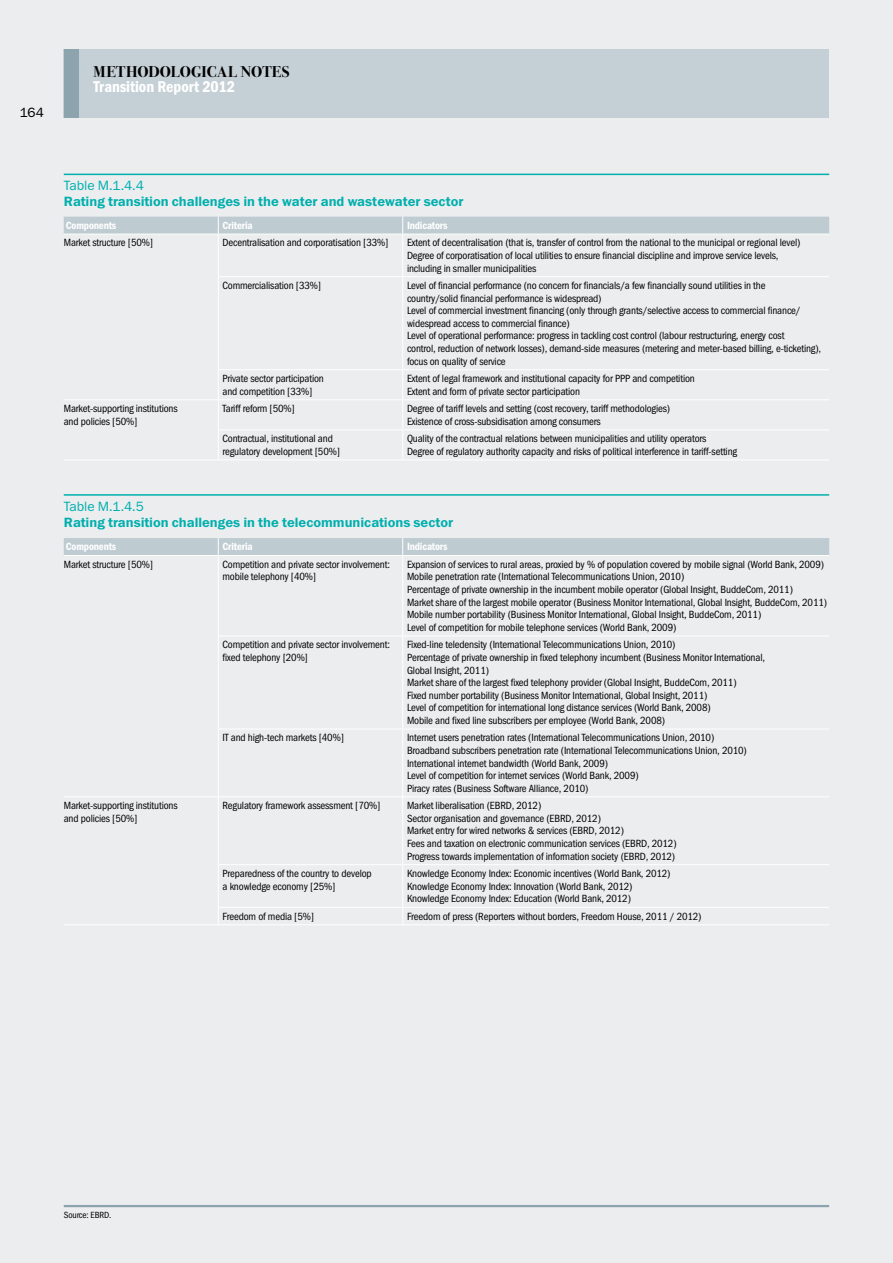
<style>
.page{position:relative;width:893px;height:1263px;background:#ebedef}
.page>*{position:absolute;margin:0;border:0;box-sizing:border-box;transform-origin:0 0}
.t1{font:15.75px "Franklin Gothic Demi Cond ITC";letter-spacing:-.005em;color:#fff}
.t2{font:700 15.75px "Bodoni Sev ITC";letter-spacing:.005em;color:#000}
.t3{font:13.5px "Franklin Gothic Demi ITC";color:#00afad}
.t4{font:13.5px "Franklin Gothic Book ITC";color:#00afad}
.t5{font:13.5px "Franklin Gothic Book ITC";color:#000}
.t6{font:10.5px/12.6px "Franklin Gothic Book Cond ITC";letter-spacing:-.015em;color:#000}
.t7{font:10.5px "Franklin Gothic Demi Cond ITC";letter-spacing:-.015em;color:#fff}
.t8{font:9px "Franklin Gothic Book Cond ITC";letter-spacing:-.015em;color:#000}
</style>
<div class="page">
<hr style="left:64px;top:1205px;width:765px;height:2px;background:#8da3ad">
<div style="left:64px;top:49px;width:765px;height:69px;background:#c5d0d6"></div>
<div style="left:64px;top:49px;width:15px;height:69px;background:#8da3ad"></div>
<hr style="left:64px;top:174px;width:765px;height:1px;background:#00afad">
<hr style="left:64px;top:234px;width:154px;height:1px;background:#fff">
<hr style="left:218px;top:234px;width:185px;height:1px;background:#fff">
<hr style="left:403px;top:234px;width:426px;height:1px;background:#fff">
<hr style="left:218px;top:276px;width:185px;height:1px;background:#fff">
<hr style="left:403px;top:276px;width:426px;height:1px;background:#fff">
<hr style="left:218px;top:369px;width:185px;height:1px;background:#fff">
<hr style="left:403px;top:369px;width:426px;height:1px;background:#fff">
<hr style="left:64px;top:399px;width:154px;height:1px;background:#fff">
<hr style="left:218px;top:399px;width:185px;height:1px;background:#fff">
<hr style="left:403px;top:399px;width:426px;height:1px;background:#fff">
<hr style="left:218px;top:429px;width:185px;height:1px;background:#fff">
<hr style="left:403px;top:429px;width:426px;height:1px;background:#fff">
<hr style="left:218px;top:234px;width:1px;height:42px;background:#fff">
<hr style="left:218px;top:277px;width:1px;height:92px;background:#fff">
<svg style="left:218px;top:370px;width:1px;height:89px"></svg>
<div style="left:64px;top:217px;width:765px;height:17px;background:#becbd1"></div>
<hr style="left:402px;top:234px;width:1px;height:42px;background:#fff">
<hr style="left:402px;top:277px;width:1px;height:92px;background:#fff">
<svg style="left:402px;top:370px;width:1px;height:89px"></svg>
<hr style="left:64px;top:459px;width:154px;height:1px;background:#fff">
<hr style="left:218px;top:459px;width:185px;height:1px;background:#fff">
<hr style="left:403px;top:459px;width:426px;height:1px;background:#fff">
<hr style="left:64px;top:494px;width:765px;height:2px;background:#00afad">
<hr style="left:64px;top:555px;width:154px;height:1px;background:#fff">
<hr style="left:218px;top:555px;width:185px;height:1px;background:#fff">
<hr style="left:403px;top:555px;width:426px;height:1px;background:#fff">
<hr style="left:218px;top:636px;width:185px;height:1px;background:#fff">
<hr style="left:403px;top:636px;width:426px;height:1px;background:#fff">
<hr style="left:218px;top:729px;width:185px;height:1px;background:#fff">
<hr style="left:403px;top:729px;width:426px;height:1px;background:#fff">
<hr style="left:64px;top:796px;width:154px;height:1px;background:#fff">
<hr style="left:218px;top:796px;width:185px;height:1px;background:#fff">
<hr style="left:403px;top:796px;width:426px;height:1px;background:#fff">
<hr style="left:218px;top:864px;width:185px;height:1px;background:#fff">
<hr style="left:403px;top:864px;width:426px;height:1px;background:#fff">
<hr style="left:218px;top:556px;width:1px;height:80px;background:#fff">
<hr style="left:218px;top:636px;width:1px;height:93px;background:#fff">
<hr style="left:218px;top:729px;width:1px;height:67px;background:#fff">
<hr style="left:218px;top:797px;width:1px;height:67px;background:#fff">
<hr style="left:218px;top:865px;width:1px;height:42px;background:#fff">
<svg style="left:218px;top:908px;width:1px;height:16px"></svg>
<div style="left:64px;top:538px;width:765px;height:17px;background:#becbd1"></div>
<hr style="left:402px;top:556px;width:1px;height:80px;background:#fff">
<hr style="left:402px;top:636px;width:1px;height:93px;background:#fff">
<hr style="left:402px;top:729px;width:1px;height:67px;background:#fff">
<hr style="left:402px;top:797px;width:1px;height:67px;background:#fff">
<hr style="left:402px;top:865px;width:1px;height:42px;background:#fff">
<svg style="left:402px;top:908px;width:1px;height:16px"></svg>
<hr style="left:218px;top:907px;width:185px;height:1px;background:#fff">
<hr style="left:403px;top:907px;width:426px;height:1px;background:#fff">
<hr style="left:64px;top:924px;width:154px;height:1px;background:#fff">
<hr style="left:218px;top:924px;width:185px;height:1px;background:#fff">
<hr style="left:403px;top:924px;width:426px;height:1px;background:#fff">
<p class="t5" style="left:20px;top:104px;width:26px">164</p>
<h1 class="t2" style="left:94px;top:63px;width:198px">METHODOLOGICAL NOTES</h1>
<h1 class="t1" style="left:94px;top:78px;width:143px">Transition Report 2012</h1>
<p class="t4" style="left:64px;top:177px;width:82px">Table M.1.4.4</p>
<p class="t3" style="left:64px;top:193px;width:401px">Rating transition challenges in the water and wastewater sector</p>
<p class="t7" style="left:66px;top:219px;width:52px">Components</p>
<p class="t7" style="left:223px;top:219px;width:32px">Criteria</p>
<p class="t7" style="left:407px;top:219px;width:42px">Indicators</p>
<p class="t6" style="left:64px;top:237px;width:91px">Market structure [50%]</p>
<p class="t6" style="left:223px;top:237px;width:168px">Decentralisation and corporatisation [33%]</p>
<p class="t6" style="left:407px;top:237px;width:395px">Extent of decentralisation (that is, transfer of control from the national to the municipal or regional level)<br>Degree of corporatisation of local utilities to ensure financial discipline and improve service levels, including in smaller municipalities</p>
<p class="t6" style="left:223px;top:279px;width:100px">Commercialisation [33%]</p>
<p class="t6" style="left:407px;top:279px;width:416px">Level of financial performance (no concern for financials/a few financially sound utilities in the<br>country/solid financial performance is widespread)<br>Level of commercial investment financing (only through grants/selective access to commercial finance/ widespread access to commercial finance)<br>Level of operational performance: progress in tackling cost control (labour restructuring, energy cost<br>control, reduction of network losses), demand-side measures (metering and meter-based billing, e-ticketing), focus on quality of service</p>
<p class="t6" style="left:223px;top:372px;width:103px">Private sector participation and competition [33%]</p>
<p class="t6" style="left:407px;top:372px;width:289px">Extent of legal framework and institutional capacity for PPP and competition<br>Extent and form of private sector participation</p>
<p class="t6" style="left:64px;top:402px;width:115px">Market-supporting institutions and policies [50%]</p>
<p class="t6" style="left:223px;top:402px;width:74px">Tariff reform [50%]</p>
<p class="t6" style="left:407px;top:402px;width:265px">Degree of tariff levels and setting (cost recovery, tariff methodologies)<br>Existence of cross-subsidisation among consumers</p>
<p class="t6" style="left:223px;top:432px;width:119px">Contractual, institutional and regulatory development [50%]</p>
<p class="t6" style="left:407px;top:432px;width:331px">Quality of the contractual relations between municipalities and utility operators<br>Degree of regulatory authority capacity and risks of political interference in tariff-setting</p>
<p class="t4" style="left:64px;top:497px;width:82px">Table M.1.4.5</p>
<p class="t3" style="left:64px;top:514px;width:391px">Rating transition challenges in the telecommunications sector</p>
<p class="t7" style="left:66px;top:541px;width:52px">Components</p>
<p class="t7" style="left:223px;top:541px;width:32px">Criteria</p>
<p class="t7" style="left:407px;top:541px;width:42px">Indicators</p>
<p class="t6" style="left:64px;top:558px;width:91px">Market structure [50%]</p>
<p class="t6" style="left:223px;top:558px;width:169px">Competition and private sector involvement: mobile telephony [40%]</p>
<p class="t6" style="left:407px;top:558px;width:422px">Expansion of services to rural areas, proxied by % of population covered by mobile signal (World Bank, 2009)<br>Mobile penetration rate (International Telecommunications Union, 2010)<br>Percentage of private ownership in the incumbent mobile operator (Global Insight, BuddeCom, 2011)<br>Market share of the largest mobile operator (Business Monitor International, Global Insight, BuddeCom, 2011)<br>Mobile number portability (Business Monitor International, Global Insight, BuddeCom, 2011)<br>Level of competition for mobile telephone services (World Bank, 2009)</p>
<p class="t6" style="left:223px;top:638px;width:169px">Competition and private sector involvement: fixed telephony [20%]</p>
<p class="t6" style="left:407px;top:638px;width:360px">Fixed-line teledensity (International Telecommunications Union, 2010)<br>Percentage of private ownership in fixed telephony incumbent (Business Monitor International, Global Insight, 2011)<br>Market share of the largest fixed telephony provider (Global Insight, BuddeCom, 2011)<br>Fixed number portability (Business Monitor International, Global Insight, 2011)<br>Level of competition for international long distance services (World Bank, 2008)<br>Mobile and fixed line subscribers per employee (World Bank, 2008)</p>
<p class="t6" style="left:223px;top:731px;width:123px">IT and high-tech markets [40%]</p>
<p class="t6" style="left:407px;top:731px;width:341px">Internet users penetration rates (International Telecommunications Union, 2010)<br>Broadband subscribers penetration rate (International Telecommunications Union, 2010)<br>International internet bandwidth (World Bank, 2009)<br>Level of competition for internet services (World Bank, 2009)<br>Piracy rates (Business Software Alliance, 2010)</p>
<p class="t6" style="left:64px;top:799px;width:115px">Market-supporting institutions and policies [50%]</p>
<p class="t6" style="left:223px;top:799px;width:159px">Regulatory framework assessment [70%]</p>
<p class="t6" style="left:407px;top:799px;width:271px">Market liberalisation (EBRD, 2012)<br>Sector organisation and governance (EBRD, 2012)<br>Market entry for wired networks &amp; services (EBRD, 2012)<br>Fees and taxation on electronic communication services (EBRD, 2012)<br>Progress towards implementation of information society (EBRD, 2012)</p>
<p class="t6" style="left:223px;top:867px;width:151px">Preparedness of the country to develop a knowledge economy [25%]</p>
<p class="t6" style="left:407px;top:867px;width:265px">Knowledge Economy Index: Economic incentives (World Bank, 2012)<br>Knowledge Economy Index: Innovation (World Bank, 2012)<br>Knowledge Economy Index: Education (World Bank, 2012)</p>
<p class="t6" style="left:223px;top:910px;width:93px">Freedom of media [5%]</p>
<p class="t6" style="left:407px;top:910px;width:296px">Freedom of press (Reporters without borders, Freedom House, 2011 / 2012)</p>
<p class="t8" style="left:64px;top:1210px;width:49px">Source: EBRD.</p>
</div>
